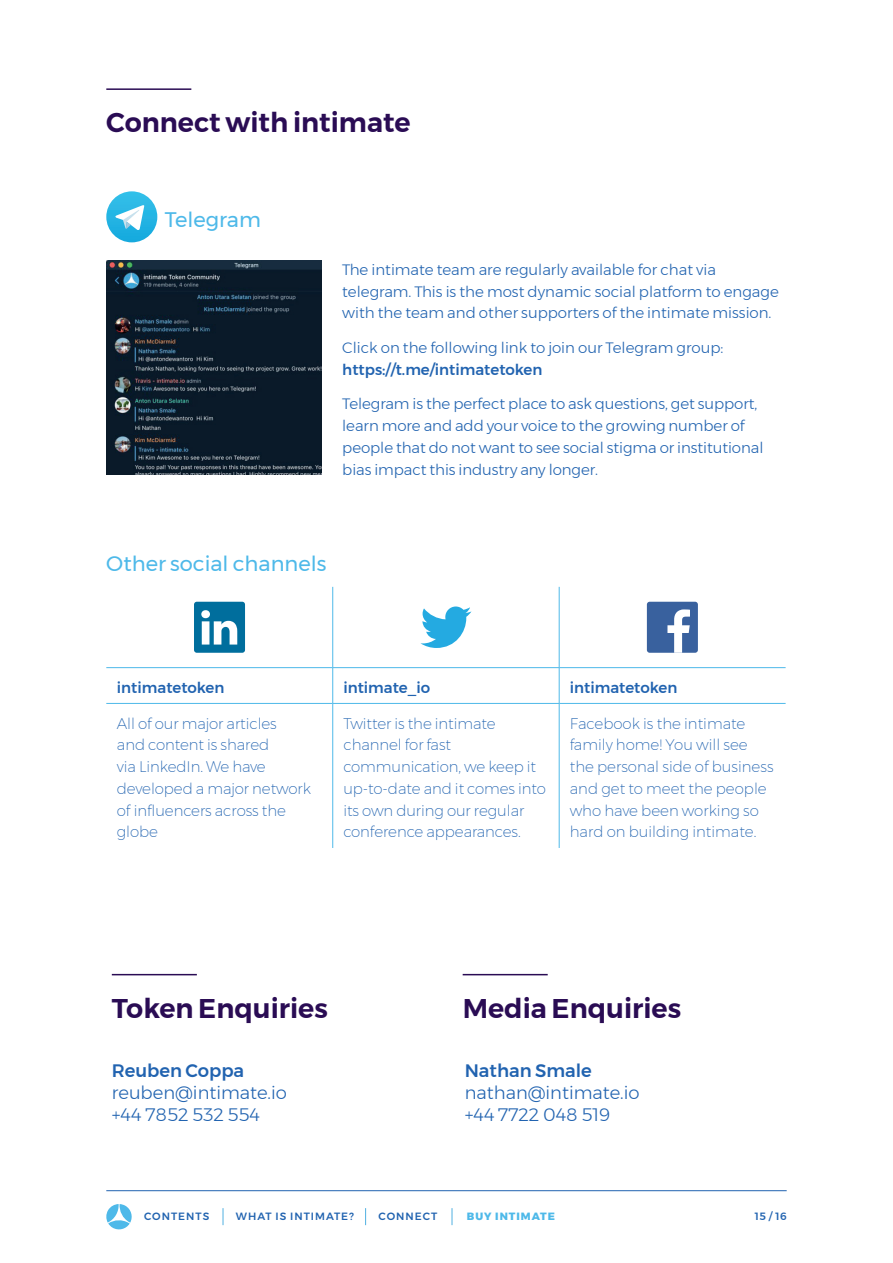
<style>
.page{position:relative;width:893px;height:1263px;background:#fff}
.page>*{position:absolute;margin:0;border:0;box-sizing:border-box;transform-origin:0 0}
.t1{font:600 27px "Montserrat";color:#2a0c54}
.t2{font:21px "Montserrat";color:#4eb9e9}
.t3{font:300 18px/21.8px "Montserrat";color:#2163b0}
.t4{font:500 18px "Montserrat";color:#2163b0}
.t5{font:300 15px/21.8px "Montserrat";letter-spacing:-.005em;color:#2163b0}
.t6{font:200 15px/21.8px "Montserrat";letter-spacing:-.005em;color:#2163b0}
.t7{font:500 15px "Montserrat";color:#2163b0}
.t8{font:500 10.5px "Montserrat";letter-spacing:.095em;color:#2163b0}
.t9{font:800 10.5px "Montserrat";letter-spacing:.095em;color:#4eb9e9}
</style>
<div class="page">
<hr style="left:106px;top:88px;width:85px;height:2px;background:#2a0c54">
<img style="left:106px;top:260px;width:216px;height:214px">
<svg style="left:106px;top:191px;width:51px;height:51px"></svg>
<svg style="left:115px;top:204px;width:29px;height:27px"></svg>
<hr style="left:106px;top:667px;width:227px;height:1px;background:#4eb9e9">
<hr style="left:106px;top:703px;width:227px;height:1px;background:#4eb9e9">
<hr style="left:332px;top:587px;width:1px;height:80px;background:#4eb9e9">
<hr style="left:559px;top:587px;width:1px;height:80px;background:#4eb9e9">
<hr style="left:333px;top:667px;width:226px;height:1px;background:#4eb9e9">
<hr style="left:332px;top:668px;width:1px;height:35px;background:#4eb9e9">
<hr style="left:559px;top:667px;width:227px;height:1px;background:#4eb9e9">
<hr style="left:559px;top:668px;width:1px;height:35px;background:#4eb9e9">
<hr style="left:333px;top:703px;width:226px;height:1px;background:#4eb9e9">
<hr style="left:332px;top:704px;width:1px;height:144px;background:#4eb9e9">
<hr style="left:559px;top:703px;width:227px;height:1px;background:#4eb9e9">
<hr style="left:559px;top:704px;width:1px;height:144px;background:#4eb9e9">
<div style="left:194px;top:602px;width:51px;height:51px;background:#006e9d;border-radius:3px"></div>
<svg style="left:201px;top:610px;width:36px;height:34px"></svg>
<svg style="left:420px;top:606px;width:51px;height:42px"></svg>
<div style="left:647px;top:602px;width:51px;height:51px;background:#39619e;border-radius:3px"></div>
<svg style="left:667px;top:609px;width:23px;height:44px"></svg>
<hr style="left:112px;top:974px;width:85px;height:1px;background:#2a0c54">
<hr style="left:463px;top:974px;width:85px;height:1px;background:#2a0c54">
<hr style="left:106px;top:1190px;width:681px;height:1px;background:#2163b0">
<svg style="left:106px;top:1204px;width:26px;height:26px"></svg>
<svg style="left:223px;top:1208px;width:1px;height:17px"></svg>
<svg style="left:365px;top:1208px;width:1px;height:17px"></svg>
<svg style="left:452px;top:1208px;width:1px;height:17px"></svg>
<h1 class="t1" style="left:106px;top:101px;width:306px">Connect with intimate</h1>
<h2 class="t2" style="left:165px;top:204px;width:98px">Telegram</h2>
<p class="t5" style="left:342px;top:259px;width:438px">The intimate team are regularly available for chat via telegram. This is the most dynamic social platform to engage with the team and other supporters of the intimate mission.</p>
<p class="t5" style="left:342px;top:337px;width:383px">Click on the following link to join our Telegram group:</p>
<p class="t7" style="left:342px;top:358px;width:202px">https://t.me/intimatetoken</p>
<p class="t5" style="left:342px;top:393px;width:423px">Telegram is the perfect place to ask questions, get support, learn more and add your voice to the growing number of people that do not want to see social stigma or institutional bias impact this industry any longer.</p>
<h2 class="t2" style="left:106px;top:547px;width:222px">Other social channels</h2>
<p class="t7" style="left:117px;top:676px;width:109px">intimatetoken</p>
<p class="t7" style="left:343px;top:676px;width:88px">intimate_io</p>
<p class="t7" style="left:570px;top:676px;width:109px">intimatetoken</p>
<p class="t6" style="left:117px;top:712px;width:196px">All of our major articles<br>and content is shared<br>via LinkedIn. We have developed a major network of influencers across the globe</p>
<p class="t6" style="left:343px;top:712px;width:204px">Twitter is the intimate channel for fast communication, we keep it up-to-date and it comes into its own during our regular conference appearances.</p>
<p class="t6" style="left:570px;top:712px;width:205px">Facebook is the intimate family home! You will see the personal side of business and get to meet the people who have been working so hard on building intimate.</p>
<h1 class="t1" style="left:112px;top:987px;width:218px">Token Enquiries</h1>
<h1 class="t1" style="left:463px;top:987px;width:220px">Media Enquiries</h1>
<p class="t4" style="left:112px;top:1057px;width:134px">Reuben Coppa</p>
<p class="t3" style="left:112px;top:1081px;width:177px">reuben@intimate.io +44 7852 532 554</p>
<p class="t4" style="left:465px;top:1057px;width:129px">Nathan Smale</p>
<p class="t3" style="left:465px;top:1081px;width:176px">nathan@intimate.io +44 7722 048 519</p>
<p class="t8" style="left:144px;top:1208px;width:67px">CONTENTS</p>
<p class="t8" style="left:236px;top:1208px;width:120px">WHAT IS INTIMATE?</p>
<p class="t8" style="left:379px;top:1208px;width:60px">CONNECT</p>
<p class="t9" style="left:467px;top:1208px;width:90px">BUY INTIMATE</p>
<p class="t8" style="left:755px;top:1208px;width:33px">15 / 16</p>
</div>
